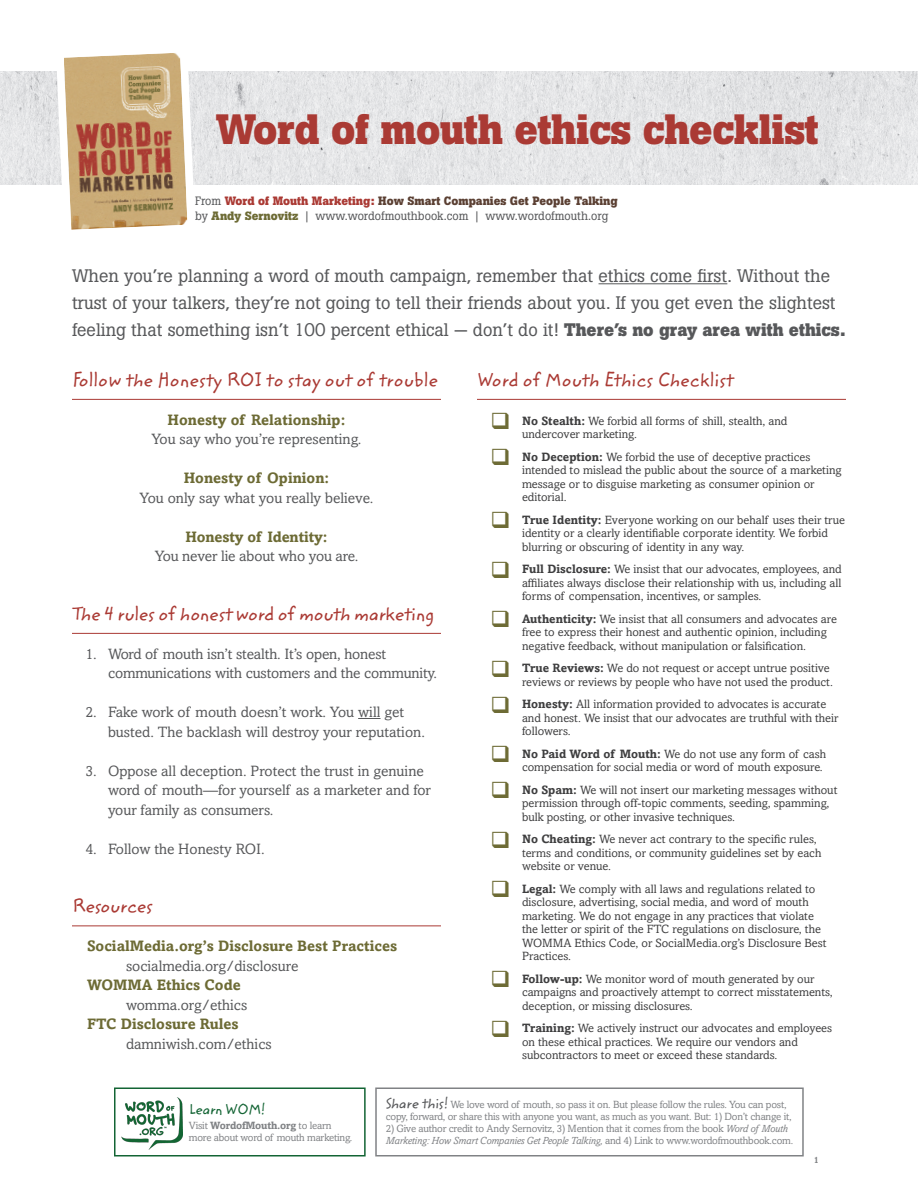
<style>
.page{position:relative;width:918px;height:1188px;background:#fff}
.page>*{position:absolute;margin:0;border:0;box-sizing:border-box;transform-origin:0 0}
.t1{font:700 42px "Boton";letter-spacing:-.01em;color:#aa3a34}
.H2_handwritten{font:19.5px "Zemke Hand ITC Std";color:#aa3a34}
.H2_handwritten-2{font:19.5px "Zemke Hand ITC Std";letter-spacing:-.02em;color:#aa3a34}
.t2{font:18px/27px "Boton";color:#57585a}
.t3{font:15px/19.5px "Amasis MT Std";color:#57585a}
.t4{font:700 15px/19.5px "Amasis MT Std";color:#6d6b35}
.t5{font:15px "Zemke Hand ITC Std";letter-spacing:-.03em;color:#136434}
.t6{font:12px/13.5px "Amasis MT Std";color:#3e3e3f}
.t7{font:12px "Boton";color:#57585a}
.t8{font:700 12px "Boton";color:#5b4033}
.t9{font:10.5px/12px "Amasis MT Std";letter-spacing:-.02em;color:#808285}
.t10{font:700 10.5px "Amasis MT Std";letter-spacing:-.02em;color:#808285}
.t11{font:700 9px "Amasis MT Std";color:#808285}
.s1{font-weight:400;color:#57585a}
.s2{color:#aa3a34}
.s3{font-weight:700;color:#6d6b35}
.s4{font-weight:700}
.s5{font-weight:400}
.s6{font-family:"Zemke Hand ITC Std";font-size:15px;color:#57585a}
.s7{font-style:italic}
</style>
<div class="page">
<div style="left:114px;top:1088px;width:252px;height:68px;border:2px solid #136434"></div>
<img style="left:122px;top:1097px;width:61px;height:53px">
<div style="left:375px;top:1088px;width:429px;height:68px;border:2px solid #808285"></div>
<img style="left:0;top:72px;width:918px;height:113px">
<svg style="left:52px;top:53px;width:147px;height:177px"></svg>
<hr style="left:599px;top:283px;width:128px;height:1px;background:#57585a">
<hr style="left:72px;top:399px;width:369px;height:1px;background:#aa3a34">
<hr style="left:72px;top:633px;width:369px;height:1px;background:#aa3a34">
<svg style="left:358px;top:718px;width:23px;height:1px"></svg>
<hr style="left:72px;top:926px;width:369px;height:1px;background:#aa3a34">
<hr style="left:477px;top:399px;width:369px;height:1px;background:#aa3a34">
<h1 class="t1" style="left:216px;top:105px;width:604px">Word of mouth ethics checklist</h1>
<p class="t8" style="left:195px;top:194px;width:424px"><span class="s1">From</span> <span class="s2">Word of Mouth Marketing:</span> How Smart Companies Get People Talking</p>
<p class="t7" style="left:195px;top:209px;width:415px">by <span class="s3">Andy Sernovitz</span> | www.wordofmouthbook.com | www.wordofmouth.org</p>
<p class="t2" style="left:72px;top:262px;width:775px">When you’re planning a word of mouth campaign, remember that ethics come first. Without the trust of your talkers, they’re not going to tell their friends about you. If you get even the slightest feeling that something isn’t 100 percent ethical — don’t do it! <span class="s4">There’s no gray area with ethics.</span></p>
<p class="H2_handwritten" style="left:72px;top:365px;width:368px">Follow the Honesty ROI to stay out of trouble</p>
<p class="t4" style="left:168px;top:409px;width:179px">Honesty of Relationship:</p>
<p class="t3" style="left:151px;top:429px;width:212px">You say who you’re representing.</p>
<p class="t4" style="left:184px;top:468px;width:147px">Honesty of Opinion:</p>
<p class="t3" style="left:140px;top:488px;width:235px">You only say what you really believe.</p>
<p class="t4" style="left:186px;top:526px;width:143px">Honesty of Identity:</p>
<p class="t3" style="left:155px;top:546px;width:205px">You never lie about who you are.</p>
<p class="H2_handwritten" style="left:477px;top:365px;width:258px">Word of Mouth Ethics Checklist</p>
<p class="t6" style="left:522px;top:414px;width:267px"><span class="s4">No Stealth:</span> We forbid all forms of shill, stealth, and undercover marketing.</p>
<p class="t6" style="left:522px;top:450px;width:321px"><span class="s4">No Deception:</span> We forbid the use of deceptive practices intended to mislead the public about the source of a marketing message or to disguise marketing as consumer opinion or editorial.</p>
<p class="t6" style="left:522px;top:513px;width:325px"><span class="s4">True Identity:</span> Everyone working on our behalf uses their true identity or a clearly identifiable corporate identity. We forbid blurring or obscuring of identity in any way.</p>
<p class="t6" style="left:522px;top:562px;width:321px;text-align:justify"><span class="s4">Full Disclosure:</span> We insist that our advocates, employees, and affiliates always disclose their relationship with us, including all forms of compensation, incentives, or samples.</p>
<p class="t6" style="left:522px;top:612px;width:316px"><span class="s4">Authenticity:</span> We insist that all consumers and advocates are free to express their honest and authentic opinion, including negative feedback, without manipulation or falsification.</p>
<p class="t6" style="left:522px;top:661px;width:312px"><span class="s4">True Reviews:</span> We do not request or accept untrue positive reviews or reviews by people who have not used the product.</p>
<p class="t6" style="left:522px;top:697px;width:318px"><span class="s4">Honesty:</span> All information provided to advocates is accurate and honest. We insist that our advocates are truthful with their followers.</p>
<p class="t6" style="left:522px;top:747px;width:306px"><span class="s4">No Paid Word of Mouth:</span> We do not use any form of cash compensation for social media or word of mouth exposure.</p>
<p class="t6" style="left:522px;top:783px;width:317px"><span class="s4">No Spam:</span> We will not insert our marketing messages without permission through off-topic comments, seeding, spamming, bulk posting, or other invasive techniques.</p>
<p class="t6" style="left:522px;top:832px;width:301px"><span class="s4">No Cheating:</span> We never act contrary to the specific rules, terms and conditions, or community guidelines set by each website or venue.</p>
<p class="t6" style="left:522px;top:882px;width:306px"><span class="s4">Legal:</span> We comply with all laws and regulations related to disclosure, advertising, social media, and word of mouth marketing. We do not engage in any practices that violate the letter or spirit of the FTC regulations on disclosure, the WOMMA Ethics Code, or SocialMedia.org’s Disclosure Best Practices.</p>
<p class="t6" style="left:522px;top:972px;width:312px"><span class="s4">Follow-up:</span> We monitor word of mouth generated by our campaigns and proactively attempt to correct misstatements, deception, or missing disclosures.</p>
<p class="t6" style="left:522px;top:1021px;width:312px"><span class="s4">Training:</span> We actively instruct our advocates and employees on these ethical practices. We require our vendors and subcontractors to meet or exceed these standards.</p>
<p class="H2_handwritten-2" style="left:72px;top:599px;width:364px">The 4 rules of honest word of mouth marketing</p>
<p class="t3" style="left:108px;top:644px;width:331px;text-indent:-22px">1. Word of mouth isn’t stealth. It’s open, honest communications with customers and the community.</p>
<p class="t3" style="left:108px;top:702px;width:318px;text-indent:-22px">2. Fake work of mouth doesn’t work. You will get busted. The backlash will destroy your reputation.</p>
<p class="t3" style="left:108px;top:761px;width:324px;text-indent:-22px">3. Oppose all deception. Protect the trust in genuine word of mouth—for yourself as a marketer and for your family as consumers.</p>
<p class="t3" style="left:86px;top:839px;width:181px">4. Follow the Honesty ROI.</p>
<p class="H2_handwritten-2" style="left:72px;top:892px;width:83px">Resources</p>
<p class="t4" style="left:126px;top:936px;width:273px;text-indent:-39px">SocialMedia.org’s Disclosure Best Practices <span class="s1">socialmedia.org/disclosure</span></p>
<p class="t3" style="left:126px;top:975px;width:123px;text-indent:-39px"><span class="s3">WOMMA Ethics Code </span>womma.org/ethics</p>
<p class="t3" style="left:126px;top:1014px;width:147px;text-indent:-39px"><span class="s3">FTC Disclosure Rules </span>damniwish.com/ethics</p>
<p class="t5" style="left:189px;top:1098px;width:79px">Learn WOM!</p>
<p class="t10" style="left:189px;top:1119px;width:144px"><span class="s5">Visit</span> WordofMouth.org <span class="s5">to learn</span></p>
<p class="t9" style="left:189px;top:1131px;width:165px">more about word of mouth marketing.</p>
<p class="t9" style="left:386px;top:1099px;width:407px"><span class="s6">Share this!</span> We love word of mouth, so pass it on. But please follow the rules. You can post, copy, forward, or share this with anyone you want, as much as you want. But: 1) Don’t change it,</p>
<p class="t9" style="left:386px;top:1123px;width:409px">2) Give author credit to Andy Sernovitz, 3) Mention that it comes from the book <span class="s7">Word of Mouth<br>Marketing: How Smart Companies Get People Talking,</span> and 4) Link to www.wordofmouthbook.com.</p>
<p class="t11" style="left:814px;top:1154px;width:7px">1</p>
</div>
